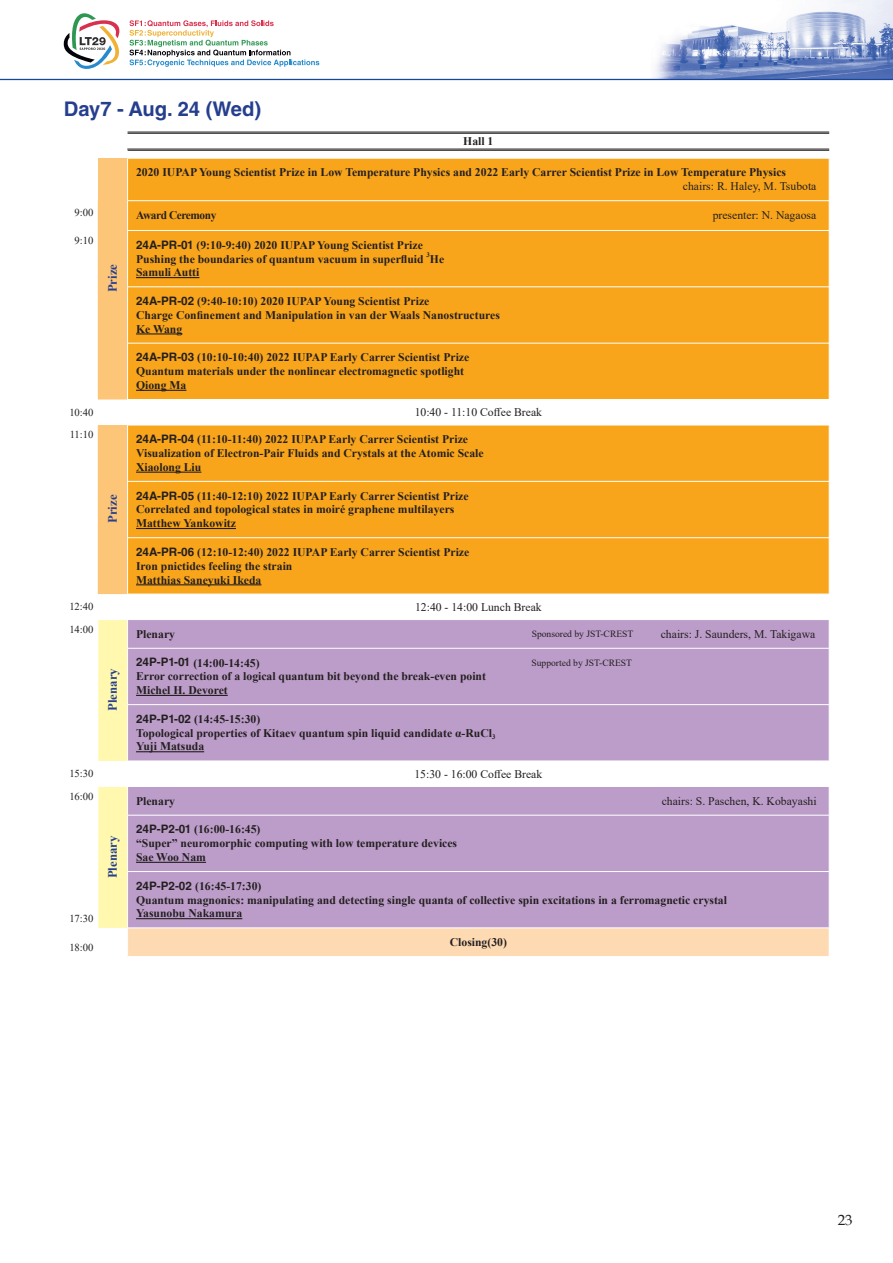
<style>
.page{position:relative;width:893px;height:1263px;background:#fff}
.page>*{position:absolute;margin:0;border:0;box-sizing:border-box;transform-origin:0 0}
.t1{font:700 20.25px "Helvetica LT Std";color:#253f8e}
.t2{font:14.85px "Book Antiqua";color:#231f20}
.t3{font:700 12.75px "Times New Roman";color:#253f8e}
.t4{font:700 11.7px/13.8px "Times New Roman";color:#231f20}
.t5{font:11.7px "Times New Roman";color:#231f20}
.t6{font:700 11.7px "Times New Roman";letter-spacing:-.035em;color:#231f20}
.t7{font:10.65px "Times New Roman";color:#231f20}
.t8{font:9.6px "Times New Roman";color:#231f20}
.t9{font:700 6.75px "Times New Roman";color:#231f20}
.s1{font-family:"Helvetica LT Std"}
</style>
<div class="page">
<img style="left:629px;top:0;width:264px;height:79px">
<hr style="left:0;top:79px;width:893px;height:1px;background:#18469d">
<svg style="left:64px;top:13px;width:56px;height:56px"></svg>
<svg style="left:130px;top:20px;width:189px;height:47px"></svg>
<div style="left:98px;top:158px;width:30px;height:43px;background:#fdc577"></div>
<svg style="left:128px;top:159px;width:701px;height:435px;background:#f9aa29"></svg>
<svg style="left:128px;top:620px;width:701px;height:308px;background:#c1a5cd"></svg>
<div style="left:128px;top:928px;width:701px;height:28px;background:#fedab3"></div>
<hr style="left:128px;top:132px;width:701px;height:1px;background:#231f20">
<hr style="left:128px;top:133px;width:701px;height:1px;background:#231f20">
<hr style="left:127px;top:149px;width:702px;height:1px;background:#231f20">
<hr style="left:127px;top:150px;width:702px;height:1px;background:#231f20">
<hr style="left:127px;top:158px;width:1px;height:42px;background:#fff">
<hr style="left:127px;top:200px;width:702px;height:1px;background:#fff">
<hr style="left:127px;top:230px;width:702px;height:1px;background:#fff">
<hr style="left:127px;top:425px;width:702px;height:1px;background:#fff">
<hr style="left:127px;top:287px;width:702px;height:1px;background:#fff">
<hr style="left:127px;top:343px;width:702px;height:1px;background:#fff">
<hr style="left:127px;top:399px;width:702px;height:1px;background:#fff">
<hr style="left:127px;top:481px;width:702px;height:1px;background:#fff">
<hr style="left:127px;top:537px;width:702px;height:1px;background:#fff">
<svg style="left:829px;top:201px;width:1px;height:29px"></svg>
<hr style="left:127px;top:648px;width:702px;height:1px;background:#fff">
<hr style="left:127px;top:704px;width:702px;height:1px;background:#fff">
<hr style="left:127px;top:761px;width:702px;height:1px;background:#fff">
<svg style="left:98px;top:201px;width:30px;height:727px;background:#fdde9b"></svg>
<hr style="left:127px;top:815px;width:1px;height:56px;background:#fff">
<hr style="left:127px;top:872px;width:1px;height:56px;background:#fff">
<hr style="left:128px;top:786px;width:701px;height:1px;background:#fff">
<hr style="left:127px;top:815px;width:702px;height:1px;background:#fff">
<hr style="left:127px;top:871px;width:702px;height:1px;background:#fff">
<hr style="left:127px;top:928px;width:702px;height:1px;background:#fff">
<hr style="left:136px;top:277px;width:63px;height:1px;background:#231f20">
<hr style="left:136px;top:333px;width:46px;height:1px;background:#231f20">
<hr style="left:136px;top:390px;width:50px;height:1px;background:#231f20">
<hr style="left:136px;top:472px;width:65px;height:1px;background:#231f20">
<hr style="left:136px;top:528px;width:100px;height:1px;background:#231f20">
<hr style="left:136px;top:584px;width:125px;height:1px;background:#231f20">
<hr style="left:136px;top:695px;width:92px;height:1px;background:#231f20">
<hr style="left:136px;top:751px;width:68px;height:1px;background:#231f20">
<hr style="left:136px;top:862px;width:70px;height:1px;background:#231f20">
<hr style="left:136px;top:918px;width:106px;height:1px;background:#231f20">
<h1 class="t1" style="left:64px;top:96px;width:199px">Day7 - Aug. 24 (Wed)</h1>
<p class="t4" style="left:463px;top:134px;width:32px">Hall 1</p>
<p class="t4" style="left:136px;top:165px;width:652px">2020 IUPAP Young Scientist Prize in Low Temperature Physics and 2022 Early Carrer Scientist Prize in Low Temperature Physics</p>
<p class="t5" style="left:683px;top:178px;width:135px">chairs: R. Haley, M. Tsubota</p>
<p class="t7" style="left:75px;top:205px;width:20px">9:00</p>
<p class="t6" style="left:136px;top:207px;width:82px">Award Ceremony</p>
<p class="t5" style="left:713px;top:207px;width:105px">presenter: N. Nagaosa</p>
<p class="t7" style="left:75px;top:232px;width:20px">9:10</p>
<p class="t4" style="left:136px;top:238px;width:289px"><span class="s1">24A-PR-01</span> (9:10-9:40) 2020 IUPAP Young Scientist Prize<br>Pushing the boundaries of quantum vacuum in superfluid</p>
<p class="t9" style="left:427px;top:250px;width:5px">3</p>
<p class="t4" style="left:430px;top:251px;width:16px">He</p>
<p class="t3" style="left:103px;top:292px;width:30px;rotate:-90deg">Prize</p>
<p class="t4" style="left:136px;top:265px;width:65px">Samuli Autti</p>
<p class="t4" style="left:136px;top:294px;width:365px"><span class="s1">24A-PR-02</span> (9:40-10:10) 2020 IUPAP Young Scientist Prize<br>Charge Confinement and Manipulation in van der Waals Nanostructures<br>Ke Wang</p>
<p class="t4" style="left:136px;top:350px;width:335px"><span class="s1">24A-PR-03</span> (10:10-10:40) 2022 IUPAP Early Carrer Scientist Prize<br>Quantum materials under the nonlinear electromagnetic spotlight<br>Qiong Ma</p>
<p class="t7" style="left:69px;top:405px;width:26px">10:40</p>
<p class="t5" style="left:415px;top:404px;width:129px">10:40 - 11:10 Coffee Break</p>
<p class="t7" style="left:70px;top:427px;width:25px">11:10</p>
<p class="t4" style="left:136px;top:432px;width:349px"><span class="s1">24A-PR-04</span> (11:10-11:40) 2022 IUPAP Early Carrer Scientist Prize<br>Visualization of Electron-Pair Fluids and Crystals at the Atomic Scale<br>Xiaolong Liu</p>
<p class="t4" style="left:136px;top:488px;width:334px"><span class="s1">24A-PR-05</span> (11:40-12:10) 2022 IUPAP Early Carrer Scientist Prize<br>Correlated and topological states in moiré graphene multilayers<br>Matthew Yankowitz</p>
<p class="t4" style="left:136px;top:545px;width:335px"><span class="s1">24A-PR-06</span> (12:10-12:40) 2022 IUPAP Early Carrer Scientist Prize<br>Iron pnictides feeling the strain<br>Matthias Saneyuki Ikeda</p>
<p class="t7" style="left:69px;top:599px;width:26px">12:40</p>
<p class="t5" style="left:415px;top:598px;width:128px">12:40 - 14:00 Lunch Break</p>
<p class="t7" style="left:69px;top:622px;width:26px">14:00</p>
<p class="t4" style="left:136px;top:627px;width:40px">Plenary</p>
<p class="t8" style="left:532px;top:627px;width:103px">Sponsored by JST-CREST</p>
<p class="t5" style="left:661px;top:626px;width:156px">chairs: J. Saunders, M. Takigawa</p>
<p class="t4" style="left:136px;top:655px;width:125px"><span class="s1">24P-P1-01</span> (14:00-14:45)</p>
<p class="t8" style="left:531px;top:656px;width:102px">Supported by JST-CREST</p>
<p class="t4" style="left:136px;top:669px;width:351px">Error correction of a logical quantum bit beyond the break-even point<br>Michel H. Devoret</p>
<p class="t4" style="left:136px;top:712px;width:361px"><span class="s1">24P-P1-02</span> (14:45-15:30)<br>Topological properties of Kitaev quantum spin liquid candidate α-RuCl<sub>3<br></sub>Yuji Matsuda</p>
<p class="t7" style="left:69px;top:766px;width:26px">15:30</p>
<p class="t5" style="left:414px;top:765px;width:129px">15:30 - 16:00 Coffee Break</p>
<p class="t7" style="left:69px;top:788px;width:26px">16:00</p>
<p class="t4" style="left:136px;top:793px;width:40px">Plenary</p>
<p class="t5" style="left:662px;top:792px;width:156px">chairs: S. Paschen, K. Kobayashi</p>
<p class="t4" style="left:136px;top:822px;width:323px"><span class="s1">24P-P2-01</span> (16:00-16:45)<br>“Super” neuromorphic computing with low temperature devices<br>Sae Woo Nam</p>
<p class="t3" style="left:103px;top:523px;width:30px;rotate:-90deg">Prize</p>
<p class="t3" style="left:103px;top:711px;width:44px;rotate:-90deg">Plenary</p>
<p class="t3" style="left:103px;top:878px;width:44px;rotate:-90deg">Plenary</p>
<p class="t7" style="left:69px;top:911px;width:26px">17:30</p>
<p class="t4" style="left:136px;top:878px;width:592px"><span class="s1">24P-P2-02</span> (16:45-17:30)<br>Quantum magnonics: manipulating and detecting single quanta of collective spin excitations in a ferromagnetic crystal<br>Yasunobu Nakamura</p>
<p class="t7" style="left:69px;top:939px;width:26px">18:00</p>
<p class="t4" style="left:450px;top:935px;width:59px">Closing(30)</p>
<p class="t2" style="left:838px;top:1209px;width:16px">23</p>
</div>
